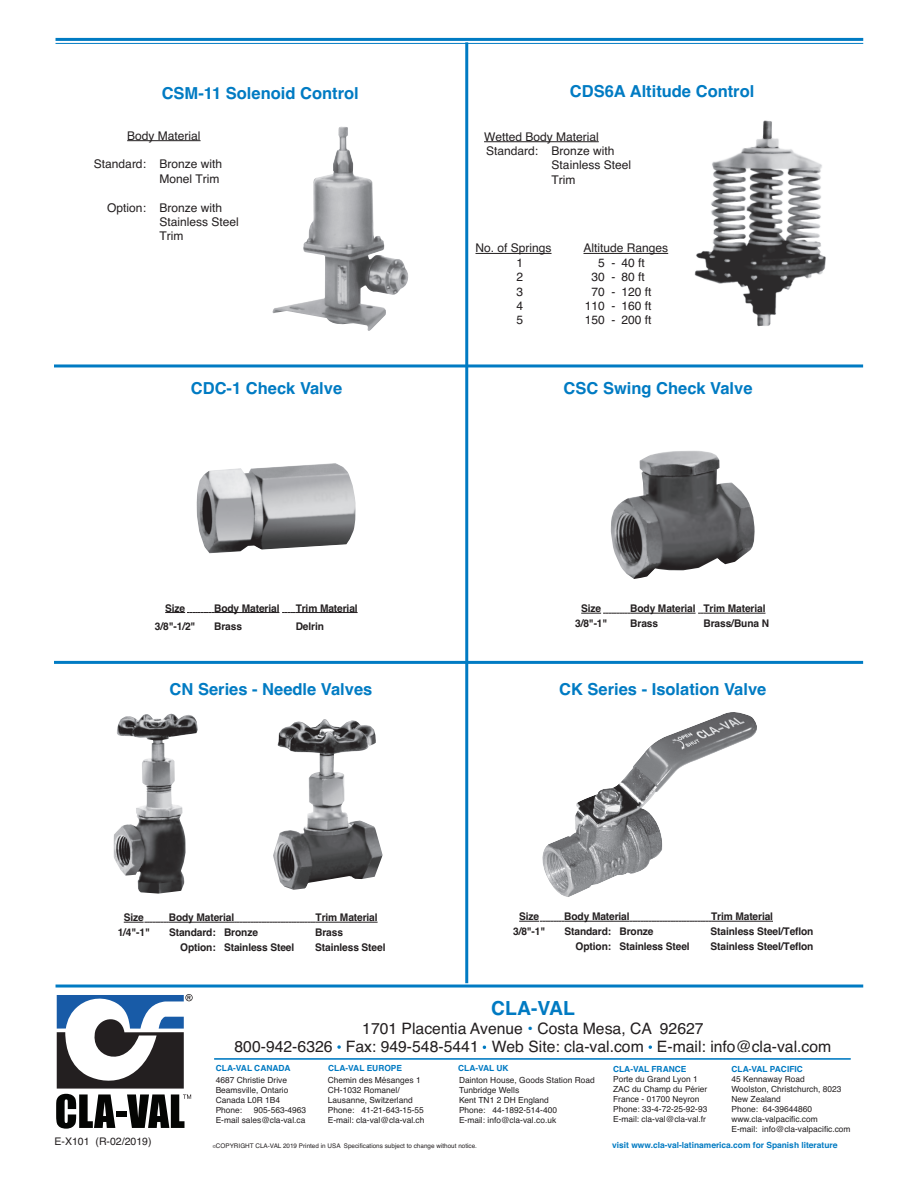
<style>
.page{position:relative;width:918px;height:1188px;background:#fff}
.page>*{position:absolute;margin:0;border:0;box-sizing:border-box;transform-origin:0 0}
.t1{font:700 19.35px "Helvetica";color:#007ac2}
.t2{font:700 16.5px "Helvetica";color:#007bc3}
.t3{font:15.75px/18.9px "Helvetica";color:#231f20;text-align:center}
.t4{font:12px/14.4px "Helvetica";color:#231f20;text-align:right}
.t5{font:700 10.5px "Helvetica";letter-spacing:-.01em;color:#231f20}
.t6{font:10.5px "Helvetica";color:#231f20}
.t7{font:8.4px/10.1px "Helvetica";color:#231f20}
.t8{font:700 8.4px "Helvetica";color:#007ac2}
.t9{font:6.3px "Helvetica";color:#231f20}
.s1{color:#007ac2}
.s2{font-size:4.2px}
</style>
<div class="page">
<svg style="left:649px;top:1045px;width:3px;height:4px"></svg>
<hr style="left:214px;top:1058px;width:637px;height:2px;background:#007ac2">
<svg style="left:337px;top:1045px;width:4px;height:4px"></svg>
<svg style="left:56px;top:994px;width:137px;height:135px"></svg>
<hr style="left:56px;top:38px;width:807px;height:3px;background:#007bc3">
<hr style="left:56px;top:43px;width:807px;height:1px;background:#007bc3">
<hr style="left:56px;top:985px;width:807px;height:3px;background:#007bc3">
<img style="left:272px;top:126px;width:136px;height:205px">
<img style="left:694px;top:120px;width:132px;height:207px">
<img style="left:197px;top:463px;width:159px;height:90px">
<img style="left:611px;top:451px;width:144px;height:128px">
<img style="left:273px;top:719px;width:110px;height:171px">
<img style="left:114px;top:714px;width:84px;height:180px">
<img style="left:542px;top:712px;width:215px;height:185px">
<svg style="left:519px;top:921px;width:45px;height:1px"></svg>
<hr style="left:564px;top:921px;width:66px;height:1px;background:#231f20">
<svg style="left:630px;top:921px;width:81px;height:1px"></svg>
<hr style="left:711px;top:921px;width:62px;height:1px;background:#231f20">
<svg style="left:124px;top:922px;width:45px;height:1px"></svg>
<hr style="left:169px;top:922px;width:65px;height:1px;background:#231f20">
<svg style="left:234px;top:922px;width:82px;height:1px"></svg>
<hr style="left:316px;top:922px;width:62px;height:1px;background:#231f20">
<svg style="left:165px;top:612px;width:49px;height:1px"></svg>
<hr style="left:214px;top:612px;width:65px;height:1px;background:#231f20">
<svg style="left:282px;top:612px;width:14px;height:1px"></svg>
<hr style="left:296px;top:612px;width:62px;height:1px;background:#231f20">
<svg style="left:581px;top:613px;width:49px;height:1px"></svg>
<hr style="left:630px;top:613px;width:66px;height:1px;background:#231f20">
<hr style="left:704px;top:613px;width:61px;height:1px;background:#231f20">
<hr style="left:484px;top:141px;width:115px;height:1px;background:#231f20">
<hr style="left:127px;top:140px;width:74px;height:1px;background:#231f20">
<hr style="left:54px;top:661px;width:809px;height:3px;background:#007bc3">
<hr style="left:54px;top:364px;width:809px;height:3px;background:#007bc3">
<hr style="left:465px;top:42px;width:3px;height:941px;background:#007bc3">
<hr style="left:476px;top:253px;width:76px;height:1px;background:#231f20">
<hr style="left:584px;top:253px;width:84px;height:1px;background:#231f20">
<h2 class="t2" style="left:162px;top:84px;width:199px">CSM-11 Solenoid Control</h2>
<h2 class="t2" style="left:570px;top:82px;width:186px">CDS6A Altitude Control</h2>
<h3 class="t4" style="left:127px;top:128px;width:75px">Body Material</h3>
<h3 class="t4" style="left:94px;top:157px;width:130px">Standard: Bronze with<br>Monel Trim</h3>
<h3 class="t4" style="left:160px;top:200px;width:81px;text-align:left;text-indent:-52px">Option: Bronze with<br>Stainless Steel<br>Trim</h3>
<h3 class="t4" style="left:484px;top:129px;width:116px">Wetted Body Material</h3>
<h3 class="t4" style="left:486px;top:144px;width:130px">Standard: Bronze with</h3>
<h3 class="t4" style="left:552px;top:158px;width:81px">Stainless Steel</h3>
<h3 class="t4" style="left:552px;top:173px;width:25px">Trim</h3>
<h3 class="t4" style="left:476px;top:241px;width:78px">No. of Springs</h3>
<h3 class="t4" style="left:584px;top:241px;width:86px">Altitude Ranges</h3>
<h3 class="t4" style="left:516px;top:255px;width:8px">1</h3>
<h3 class="t4" style="left:598px;top:255px;width:48px">5 - 40 ft</h3>
<h3 class="t4" style="left:516px;top:270px;width:8px">2</h3>
<h3 class="t4" style="left:592px;top:270px;width:55px">30 - 80 ft</h3>
<h3 class="t4" style="left:516px;top:284px;width:8px">3</h3>
<h3 class="t4" style="left:592px;top:284px;width:61px">70 - 120 ft</h3>
<h3 class="t4" style="left:516px;top:299px;width:8px">4</h3>
<h3 class="t4" style="left:585px;top:299px;width:68px">110 - 160 ft</h3>
<h3 class="t4" style="left:516px;top:313px;width:8px">5</h3>
<h3 class="t4" style="left:585px;top:313px;width:68px">150 - 200 ft</h3>
<h2 class="t2" style="left:191px;top:378px;width:153px">CDC-1 Check Valve</h2>
<h2 class="t2" style="left:564px;top:378px;width:190px">CSC Swing Check Valve</h2>
<p class="t5" style="left:165px;top:602px;width:22px">Size</p>
<p class="t5" style="left:214px;top:602px;width:67px">Body Material</p>
<p class="t5" style="left:296px;top:602px;width:64px">Trim Material</p>
<p class="t5" style="left:155px;top:620px;width:42px">3/8"-1/2"</p>
<p class="t5" style="left:214px;top:620px;width:29px">Brass</p>
<p class="t5" style="left:296px;top:620px;width:30px">Delrin</p>
<p class="t5" style="left:581px;top:602px;width:22px">Size</p>
<p class="t5" style="left:630px;top:602px;width:137px">Body Material Trim Material</p>
<p class="t5" style="left:575px;top:617px;width:34px">3/8"-1"</p>
<p class="t5" style="left:630px;top:617px;width:29px">Brass</p>
<p class="t5" style="left:704px;top:617px;width:67px">Brass/Buna N</p>
<h2 class="t2" style="left:170px;top:680px;width:204px">CN Series - Needle Valves</h2>
<h2 class="t2" style="left:559px;top:680px;width:209px">CK Series - Isolation Valve</h2>
<p class="t5" style="left:124px;top:911px;width:22px">Size</p>
<p class="t5" style="left:169px;top:911px;width:67px">Body Material</p>
<p class="t5" style="left:316px;top:911px;width:64px">Trim Material</p>
<p class="t5" style="left:118px;top:926px;width:34px">1/4"-1"</p>
<p class="t5" style="left:169px;top:926px;width:90px">Standard: Bronze</p>
<p class="t5" style="left:315px;top:926px;width:29px">Brass</p>
<p class="t5" style="left:180px;top:941px;width:116px">Option: Stainless Steel</p>
<p class="t5" style="left:315px;top:941px;width:72px">Stainless Steel</p>
<p class="t5" style="left:519px;top:911px;width:22px">Size</p>
<p class="t5" style="left:564px;top:911px;width:67px">Body Material</p>
<p class="t5" style="left:711px;top:911px;width:64px">Trim Material</p>
<p class="t5" style="left:513px;top:926px;width:34px">3/8"-1"</p>
<p class="t5" style="left:565px;top:926px;width:90px">Standard: Bronze</p>
<p class="t5" style="left:711px;top:926px;width:104px">Stainless Steel/Teflon</p>
<p class="t5" style="left:576px;top:941px;width:116px">Option: Stainless Steel</p>
<p class="t5" style="left:711px;top:941px;width:104px">Stainless Steel/Teflon</p>
<h1 class="t1" style="left:491px;top:992px;width:85px">CLA-VAL</h1>
<h3 class="t3" style="left:235px;top:1019px;width:598px">1701 Placentia Avenue <span class="s1">•</span> Costa Mesa, CA 92627<br>800-942-6326 Fax: 949-548-5441 Web Site: cla-val.com E-mail: info@cla-val.com</h3>
<p class="t6" style="left:55px;top:1136px;width:98px">E-X101 (R-02/2019)</p>
<p class="t8" style="left:216px;top:1062px;width:76px">CLA-VAL CANADA</p>
<p class="t7" style="left:216px;top:1075px;width:74px">4687 Christie Drive<br>Beamsville, Ontario<br>Canada L0R 1B4<br>Phone:</p>
<p class="t7" style="left:216px;top:1105px;width:92px;text-align:right">905-563-4963<br>E-mail sales@cla-val.ca</p>
<p class="t8" style="left:328px;top:1062px;width:75px">CLA-VAL EUROPE</p>
<p class="t7" style="left:328px;top:1075px;width:98px">Chemin des Mésanges 1<br>CH-1032 Romanel/<br>Lausanne, Switzerland<br>Phone: 41-21-643-15-55<br>E-mail: cla-val@cla-val.ch</p>
<p class="t8" style="left:458px;top:1062px;width:52px">CLA-VAL UK</p>
<p class="t7" style="left:459px;top:1075px;width:137px">Dainton House, Goods Station Road<br>Tunbridge Wells<br>Kent TN1 2 DH England<br>Phone: 44-1892-514-400<br>E-mail: info@cla-val.co.uk</p>
<p class="t8" style="left:613px;top:1062px;width:75px">CLA-VAL FRANCE</p>
<p class="t7" style="left:613px;top:1074px;width:96px">Porte du Grand Lyon 1<br>ZAC du Champ du Périer<br>France - 01700 Neyron<br>Phone: 33-4-72-25-92-93<br>E-mail: cla-val@cla-val.fr</p>
<p class="t8" style="left:732px;top:1062px;width:73px">CLA-VAL PACIFIC</p>
<p class="t7" style="left:732px;top:1074px;width:121px">45 Kennaway Road<br>Woolston, Christchurch, 8023<br>New Zealand<br>Phone: 64-39644860 www.cla-valpacific.com<br>E-mail: info@cla-valpacific.com</p>
<p class="t9" style="left:213px;top:1141px;width:266px"><span class="s2">©</span>COPYRIGHT CLA-VAL 2019 Printed in USA Specifications subject to change without notice.</p>
<p class="t8" style="left:612px;top:1138px;width:227px">visit www.cla-val-latinamerica.com for Spanish literature</p>
</div>
